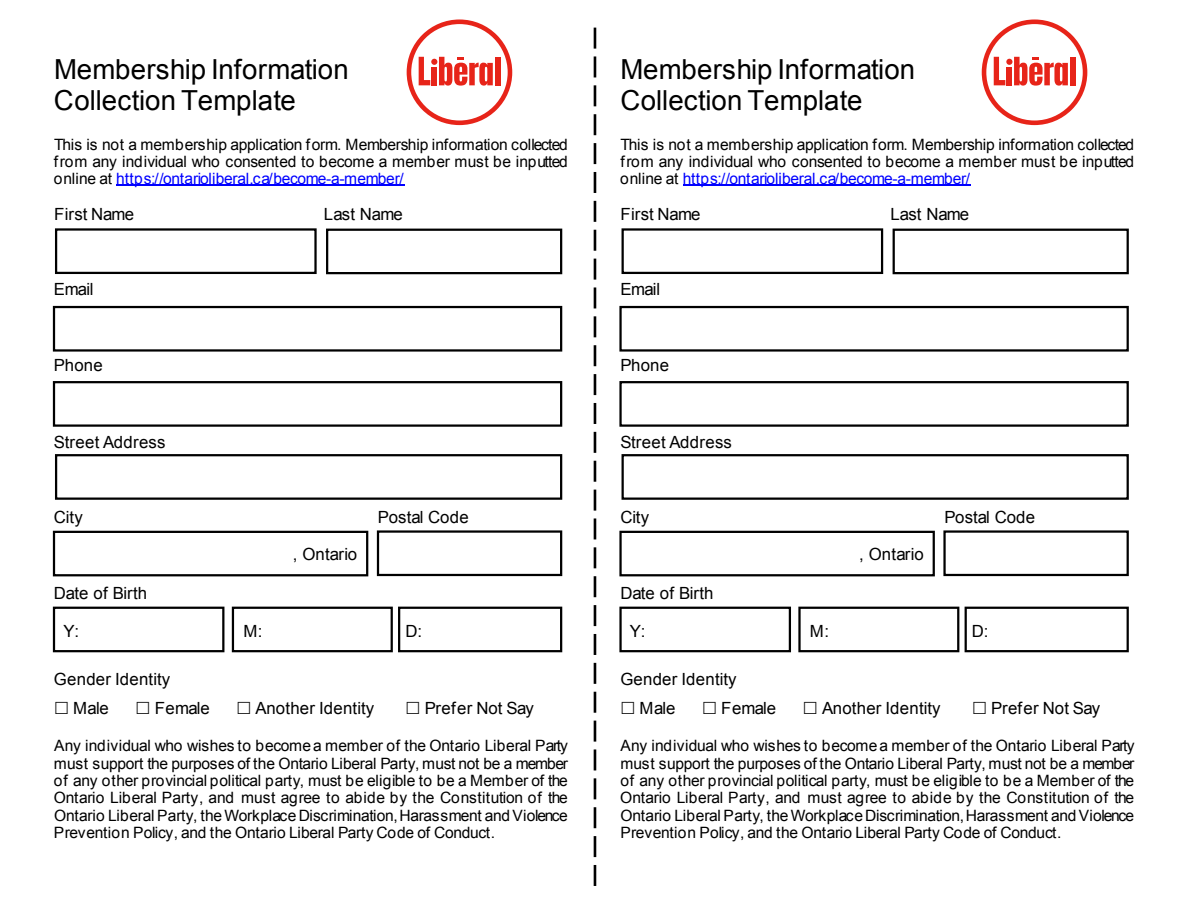
<style>
.page{position:relative;width:1188px;height:918px;background:#fff}
.page>*{position:absolute;margin:0;border:0;box-sizing:border-box;transform-origin:0 0}
.t1{font:27.6px/31.2px "Arial";letter-spacing:.01em;color:#000}
.t2{font:16.8px/28.8px "Arial";letter-spacing:.005em;color:#000}
.t3{font:16.8px "Arial";letter-spacing:-.025em;color:#000}
.t4{font:15.6px/17.2px "Arial";letter-spacing:-.02em;color:#000;text-align:justify}
.s1{color:#00f}
</style>
<div class="page">
<div style="left:55px;top:228px;width:262px;height:46px;border:2px solid #000"></div>
<div style="left:326px;top:229px;width:236px;height:45px;border:2px solid #000"></div>
<div style="left:53px;top:306px;width:509px;height:46px;border:2px solid #000"></div>
<div style="left:53px;top:381px;width:509px;height:46px;border:2px solid #000"></div>
<div style="left:55px;top:454px;width:507px;height:46px;border:2px solid #000"></div>
<div style="left:53px;top:531px;width:315px;height:45px;border:2px solid #000"></div>
<div style="left:53px;top:607px;width:171px;height:45px;border:2px solid #000"></div>
<div style="left:398px;top:607px;width:164px;height:45px;border:2px solid #000"></div>
<div style="left:232px;top:607px;width:161px;height:45px;border:2px solid #000"></div>
<div style="left:622px;top:228px;width:261px;height:46px;border:2px solid #000"></div>
<div style="left:893px;top:229px;width:236px;height:45px;border:2px solid #000"></div>
<div style="left:619px;top:306px;width:510px;height:46px;border:2px solid #000"></div>
<div style="left:619px;top:381px;width:510px;height:46px;border:2px solid #000"></div>
<div style="left:622px;top:454px;width:507px;height:46px;border:2px solid #000"></div>
<div style="left:619px;top:531px;width:316px;height:45px;border:2px solid #000"></div>
<div style="left:619px;top:607px;width:172px;height:45px;border:2px solid #000"></div>
<div style="left:965px;top:607px;width:164px;height:45px;border:2px solid #000"></div>
<div style="left:798px;top:607px;width:161px;height:45px;border:2px solid #000"></div>
<hr style="left:116px;top:185px;width:288px;height:1px;background:#00f">
<hr style="left:683px;top:185px;width:288px;height:1px;background:#00f">
<div style="left:377px;top:530px;width:185px;height:46px;border:2px solid #000"></div>
<div style="left:943px;top:530px;width:186px;height:46px;border:2px solid #000"></div>
<svg style="left:594px;top:28px;width:2px;height:858px"></svg>
<svg style="left:407px;top:19px;width:105px;height:106px"></svg>
<svg style="left:982px;top:19px;width:105px;height:106px"></svg>
<h1 class="t1" style="left:54px;top:54px;width:296px">Membership Information<br>Collection Template</h1>
<p class="t4" style="left:54px;top:136px;width:515px;line-height:16.8px">This is not a membership application form. Membership information collected from any individual who consented to become a member must be inputted online at <span class="s1">https://ontarioliberal.ca/become-a-member/</span></p>
<p class="t2" style="left:54px;top:199px;width:82px">First Name</p>
<p class="t3" style="left:324px;top:203px;width:80px">Last Name</p>
<p class="t2" style="left:54px;top:275px;width:41px">Email</p>
<p class="t2" style="left:54px;top:351px;width:50px">Phone</p>
<p class="t2" style="left:54px;top:427px;width:113px">Street Address</p>
<p class="t2" style="left:54px;top:503px;width:30px">City</p>
<p class="t2" style="left:378px;top:503px;width:92px">Postal Code</p>
<p class="t2" style="left:293px;top:540px;width:66px">, Ontario</p>
<p class="t2" style="left:54px;top:579px;width:95px">Date of Birth</p>
<p class="t2" style="left:64px;top:617px;width:17px">Y:</p>
<p class="t2" style="left:244px;top:617px;width:21px">M:</p>
<p class="t2" style="left:406px;top:617px;width:18px">D:</p>
<p class="t2" style="left:73px;top:665px;width:99px;text-indent:-19px">Gender Identity<br>Male</p>
<p class="t2" style="left:155px;top:694px;width:56px">Female</p>
<p class="t2" style="left:256px;top:694px;width:120px">Another Identity</p>
<p class="t2" style="left:425px;top:694px;width:111px">Prefer Not Say</p>
<p class="t4" style="left:54px;top:737px;width:516px">Any individual who wishes to becomea member of the Ontario Liberal Party must support the purposes of the Ontario Liberal Party, must not be a member of any other provincial political party, must be eligible to be a Member of the Ontario Liberal Party, and must agree to abide by the Constitution of the Ontario Liberal Party, theWorkplaceDiscrimination,Harassment andViolence Prevention Policy, and the Ontario Liberal Party Code of Conduct.</p>
<h1 class="t1" style="left:620px;top:54px;width:296px">Membership Information<br>Collection Template</h1>
<p class="t4" style="left:620px;top:136px;width:515px;line-height:16.8px">This is not a membership application form. Membership information collected from any individual who consented to become a member must be inputted online at <span class="s1">https://ontarioliberal.ca/become-a-member/</span></p>
<p class="t2" style="left:620px;top:199px;width:82px">First Name</p>
<p class="t3" style="left:890px;top:203px;width:80px">Last Name</p>
<p class="t2" style="left:620px;top:275px;width:41px">Email</p>
<p class="t2" style="left:620px;top:351px;width:50px">Phone</p>
<p class="t2" style="left:620px;top:427px;width:113px">Street Address</p>
<p class="t2" style="left:620px;top:503px;width:30px">City</p>
<p class="t2" style="left:944px;top:503px;width:92px">Postal Code</p>
<p class="t2" style="left:859px;top:540px;width:66px">, Ontario</p>
<p class="t2" style="left:620px;top:579px;width:95px">Date of Birth</p>
<p class="t2" style="left:630px;top:617px;width:17px">Y:</p>
<p class="t2" style="left:810px;top:617px;width:21px">M:</p>
<p class="t2" style="left:972px;top:617px;width:18px">D:</p>
<p class="t2" style="left:640px;top:665px;width:99px;text-indent:-19px">Gender Identity<br>Male</p>
<p class="t2" style="left:721px;top:694px;width:56px">Female</p>
<p class="t2" style="left:822px;top:694px;width:120px">Another Identity</p>
<p class="t2" style="left:991px;top:694px;width:111px">Prefer Not Say</p>
<p class="t4" style="left:620px;top:737px;width:516px">Any individual who wishes to becomea member of the Ontario Liberal Party must support the purposes of the Ontario Liberal Party, must not be a member of any other provincial political party, must be eligible to be a Member of the Ontario Liberal Party, and must agree to abide by the Constitution of the Ontario Liberal Party, theWorkplaceDiscrimination,Harassment andViolence Prevention Policy, and the Ontario Liberal Party Code of Conduct.</p>
</div>
